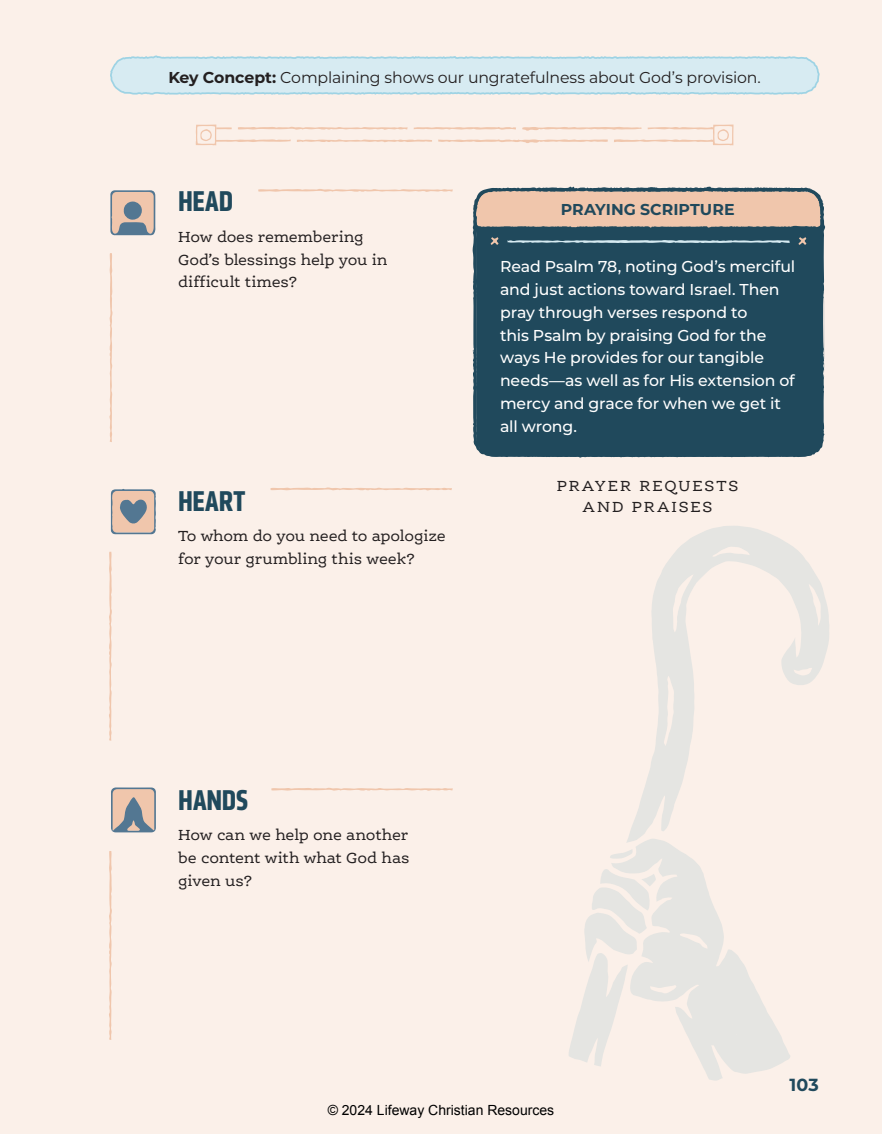
<style>
.page{position:relative;width:882px;height:1134px;background:#fbf0e9}
.page>*{position:absolute;margin:0;border:0;box-sizing:border-box;transform-origin:0 0}
.t1{font:700 29.75px "Klavika Condensed";color:#20495c}
.t2{font:700 17.5px "Montserrat";color:#20495c}
.t3{font:500 15.75px/22.8px "Montserrat";letter-spacing:-.01em;color:#fff}
.t4{font:15.75px/22.8px "Ernestine Pro";letter-spacing:-.015em;color:#231f20}
.t5{font:15.75px "Montserrat";letter-spacing:-.01em;color:#231f20}
.t6{font:15.75px/21px "Ernestine Pro";letter-spacing:.12em;color:#231f20;text-align:center}
.t7{font:700 15.75px "Montserrat";color:#20495c}
.t8{font:14px "Arial";color:#000}
.s1{font-weight:700}
</style>
<div class="page">
<svg style="left:196px;top:125px;width:538px;height:20px"></svg>
<svg style="left:110px;top:55px;width:710px;height:40px;background:#d4e9ef"></svg>
<svg style="left:628px;top:526px;width:201px;height:312px"></svg>
<svg style="left:569px;top:869px;width:42px;height:197px"></svg>
<svg style="left:611px;top:838px;width:179px;height:243px"></svg>
<svg style="left:258px;top:189px;width:195px;height:3px"></svg>
<svg style="left:271px;top:487px;width:181px;height:4px"></svg>
<svg style="left:271px;top:787px;width:182px;height:4px"></svg>
<svg style="left:109px;top:552px;width:3px;height:189px"></svg>
<svg style="left:109px;top:253px;width:4px;height:189px"></svg>
<svg style="left:109px;top:851px;width:3px;height:189px"></svg>
<svg style="left:110px;top:190px;width:45px;height:45px;background:#bdada5"></svg>
<div style="left:123px;top:201px;width:19px;height:19px;background:#537792;border-radius:50%"></div>
<svg style="left:111px;top:787px;width:45px;height:45px;background:#b1a7a2"></svg>
<svg style="left:111px;top:489px;width:45px;height:45px;background:#b8aaa4"></svg>
<svg style="left:473px;top:186px;width:238px;height:271px;background:#415e6b"></svg>
<svg style="left:545px;top:187px;width:280px;height:271px;background:#3d5b68"></svg>
<svg style="left:507px;top:240px;width:283px;height:3px"></svg>
<svg style="left:491px;top:237px;width:8px;height:8px"></svg>
<svg style="left:799px;top:237px;width:7px;height:8px"></svg>
<p class="t5" style="left:168px;top:66px;width:594px"><span class="s1">Key Concept:</span> Complaining shows our ungratefulness about God’s provision.</p>
<h1 class="t1" style="left:178px;top:182px;width:56px">HEAD</h1>
<p class="t4" style="left:178px;top:225px;width:211px">How does remembering<br>God’s blessings help you in difficult times?</p>
<h1 class="t1" style="left:178px;top:481px;width:69px">HEART</h1>
<p class="t4" style="left:178px;top:524px;width:269px">To whom do you need to apologize for your grumbling this week?</p>
<p class="t7" style="left:561px;top:198px;width:175px">PRAYING SCRIPTURE</p>
<p class="t3" style="left:500px;top:255px;width:297px">Read Psalm 78, noting God’s merciful and just actions toward Israel. Then pray through verses respond to<br>this Psalm by praising God for the ways He provides for our tangible needs—as well as for His extension of mercy and grace for when we get it all wrong.</p>
<p class="t6" style="left:557px;top:475px;width:183px">PRAYER REQUESTS<br>AND PRAISES</p>
<h1 class="t1" style="left:178px;top:781px;width:71px">HANDS</h1>
<p class="t4" style="left:178px;top:824px;width:233px;text-align:justify">How can we help one another be content with what God has given us?</p>
<p class="t2" style="left:790px;top:1072px;width:31px">103</p>
<p class="t8" style="left:328px;top:1101px;width:228px">© 2024 Lifeway Christian Resources</p>
</div>
